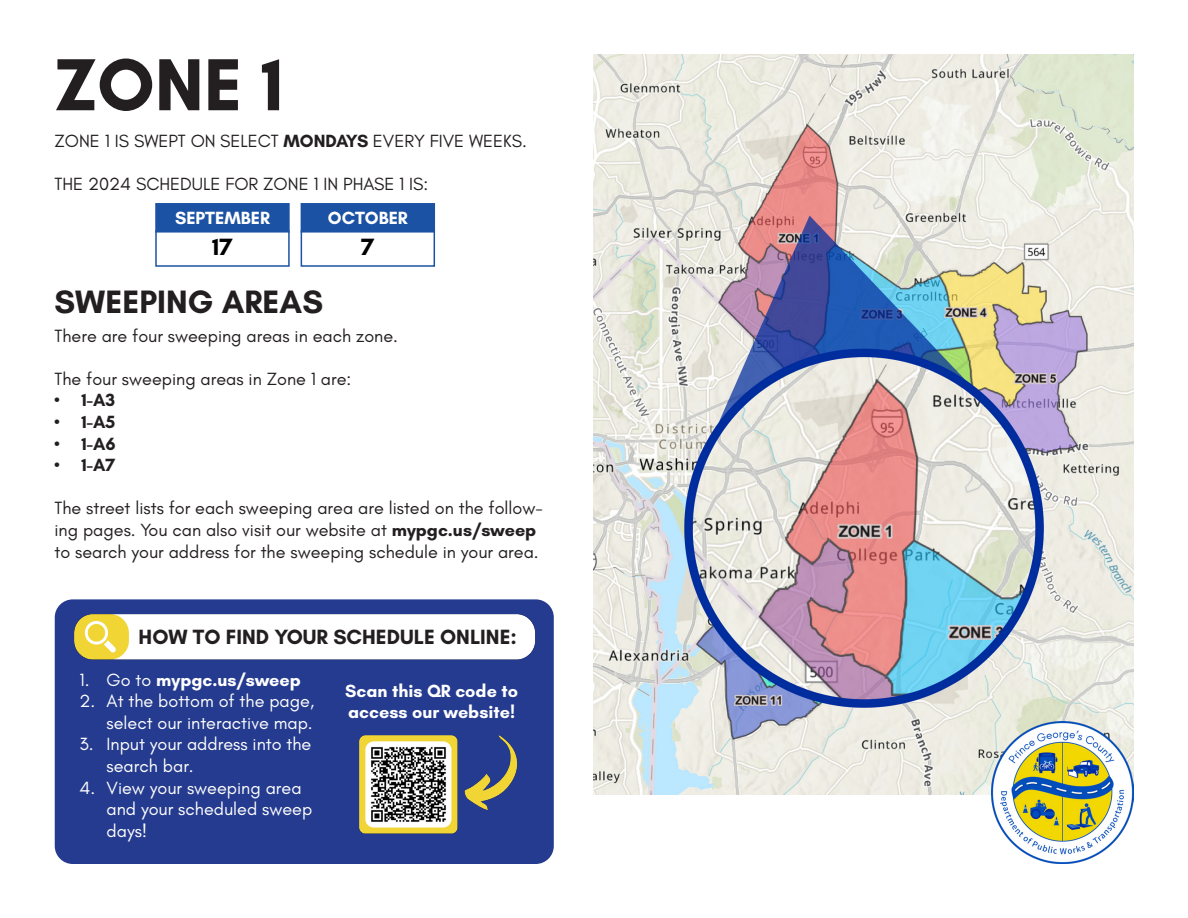
<style>
.page{position:relative;width:1188px;height:918px;background:#fff}
.page>*{position:absolute;margin:0;border:0;box-sizing:border-box;transform-origin:0 0}
.Main_Headings{font:700 75px "Glacial Indifference";color:#231f20}
.Zone_Area_Headings{font:700 33px "Glacial Indifference";color:#231f20}
.Dates{font:700 24px "Glacial Indifference";color:#000}
.Date_Headings{font:700 21px "Glacial Indifference";color:#231f20}
.Zone_Body_Text{font:18px/21.6px "Glacial Indifference";color:#231f20}
.t1{font:18px/21.6px "Glacial Indifference";color:#fff}
.Date_Headings-2{font:700 18px/21.6px "Glacial Indifference";color:#fff}
.t2{font:700 18px "Glacial Indifference";color:#231f20}
.s1{font-weight:700}
.s2{font-weight:400}
</style>
<div class="page">
<div style="left:55px;top:599px;width:499px;height:265px;background:#253b8f;border-radius:18px"></div>
<img style="left:359px;top:735px;width:99px;height:99px">
<img style="left:464px;top:735px;width:54px;height:76px">
<img style="left:74px;top:614px;width:461px;height:46px">
<div style="left:155px;top:203px;width:135px;height:30px;background:#1c52a4"></div>
<div style="left:301px;top:203px;width:134px;height:30px;background:#1c52a4"></div>
<div style="left:155px;top:231px;width:135px;height:36px;border:2px solid #1c52a4"></div>
<div style="left:301px;top:231px;width:134px;height:36px;border:2px solid #1c52a4"></div>
<img style="left:593px;top:54px;width:541px;height:740px">
<img style="left:991px;top:721px;width:143px;height:143px">
<p class="Main_Headings" style="left:54px;top:38px;width:231px">ZONE 1</p>
<p class="Zone_Body_Text" style="left:55px;top:130px;width:474px">ZONE 1 IS SWEPT ON SELECT <span class="s1">MONDAYS</span> EVERY FIVE WEEKS.</p>
<p class="Zone_Body_Text" style="left:55px;top:173px;width:375px">THE 2024 SCHEDULE FOR ZONE 1 IN PHASE 1 IS:</p>
<p class="Date_Headings-2" style="left:175px;top:207px;width:96px">SEPTEMBER</p>
<p class="Date_Headings-2" style="left:328px;top:207px;width:82px">OCTOBER</p>
<p class="Dates" style="left:212px;top:232px;width:22px">17</p>
<p class="Dates" style="left:361px;top:232px;width:15px">7</p>
<p class="Zone_Area_Headings" style="left:55px;top:281px;width:270px">SWEEPING AREAS</p>
<p class="Zone_Body_Text" style="left:55px;top:325px;width:345px">There are four sweeping areas in each zone.</p>
<p class="Zone_Body_Text" style="left:55px;top:368px;width:298px">The four sweeping areas in Zone 1 are:</p>
<p class="t2" style="left:55px;top:389px;width:62px">• 1-A3</p>
<p class="t2" style="left:55px;top:411px;width:62px">• 1-A5</p>
<p class="t2" style="left:55px;top:432px;width:63px">• 1-A6</p>
<p class="t2" style="left:55px;top:454px;width:62px">• 1-A7</p>
<p class="Zone_Body_Text" style="left:55px;top:498px;width:490px">The street lists for each sweeping area are listed on the follow&shy;ing pages. You can also visit our website at <span class="s1">mypgc.us/sweep </span>to search your address for the sweeping schedule in your area.</p>
<p class="Date_Headings" style="left:139px;top:624px;width:380px">HOW TO FIND YOUR SCHEDULE ONLINE:</p>
<p class="Date_Headings-2" style="left:80px;top:668px;width:223px"><span class="s2">1. Go to</span> mypgc.us/sweep</p>
<p class="t1" style="left:80px;top:691px;width:236px;text-align:right">2. At the bottom of the page, select our interactive map.</p>
<p class="t1" style="left:107px;top:734px;width:206px;text-indent:-27px">3. Input your address into the search bar.</p>
<p class="t1" style="left:107px;top:777px;width:207px;text-indent:-27px">4. View your sweeping area and your scheduled sweep days!</p>
<p class="Date_Headings-2" style="left:345px;top:679px;width:174px">Scan this QR code to access our website!</p>
</div>
